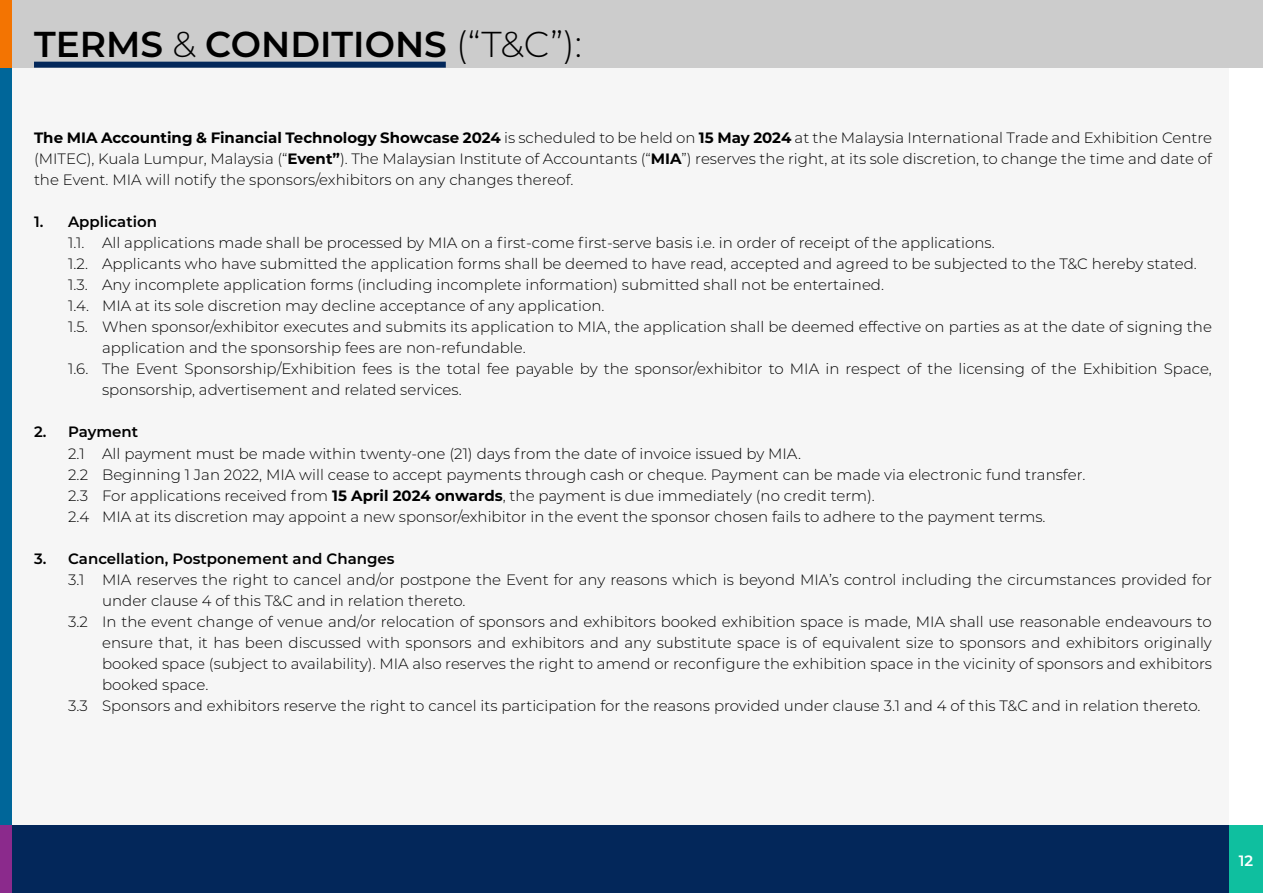
<style>
.page{position:relative;width:1263px;height:893px;background:#fff}
.page>*{position:absolute;margin:0;border:0;box-sizing:border-box;transform-origin:0 0}
.t1{font:600 36px "Montserrat";color:#000}
.t2{font:300 15px/21px "Montserrat";color:#000;text-align:justify}
.t3{font:600 15px "Montserrat";color:#000}
.t4{font:600 15px "Montserrat";color:#fff}
.s1{font-weight:300}
.s2{font-weight:700}
</style>
<div class="page">
<div style="left:12px;top:0;width:1251px;height:893px;background:#f6f6f6"></div>
<div style="left:1229px;top:0;width:34px;height:893px;background:#fff"></div>
<div style="left:0;top:825px;width:1263px;height:68px;background:#03275a"></div>
<div style="left:1229px;top:825px;width:34px;height:68px;background:#0fbf9f"></div>
<div style="left:0;top:0;width:12px;height:893px;background:#069"></div>
<div style="left:12px;top:0;width:1251px;height:68px;background:#ccc"></div>
<div style="left:0;top:0;width:12px;height:68px;background:#f37402"></div>
<div style="left:0;top:825px;width:12px;height:68px;background:#8b2a8c"></div>
<div style="left:34px;top:62px;width:412px;height:6px;background:#03275a"></div>
<h1 class="t1" style="left:34px;top:19px;width:549px">TERMS <span class="s1">&amp;</span> CONDITIONS <span class="s1">(“T&amp;C”):</span></h1>
<p class="t2" style="left:34px;top:127px;width:1179px"><span class="s2">The MIA Accounting &amp; Financial Technology Showcase 2024</span> is scheduled to be held on <span class="s2">15 May 2024</span> at the Malaysia International Trade and Exhibition Centre (MITEC), Kuala Lumpur, Malaysia (“<span class="s2">Event”</span>). The Malaysian Institute of Accountants (“<span class="s2">MIA</span>”) reserves the right, at its sole discretion, to change the time and date of the Event. MIA will notify the sponsors/exhibitors on any changes thereof.</p>
<p class="t3" style="left:34px;top:211px;width:124px">1. Application</p>
<p class="t2" style="left:68px;top:232px;width:928px">1.1. All applications made shall be processed by MIA on a first-come first-serve basis i.e. in order of receipt of the applications.</p>
<p class="t2" style="left:68px;top:253px;width:1130px">1.2. Applicants who have submitted the application forms shall be deemed to have read, accepted and agreed to be subjected to the T&amp;C hereby stated.</p>
<p class="t2" style="left:68px;top:274px;width:817px">1.3. Any incomplete application forms (including incomplete information) submitted shall not be entertained.</p>
<p class="t2" style="left:68px;top:295px;width:538px">1.4. MIA at its sole discretion may decline acceptance of any application.</p>
<p class="t2" style="left:68px;top:316px;width:1145px">1.5. When sponsor/exhibitor executes and submits its application to MIA, the application shall be deemed effective on parties as at the date of signing the</p>
<p class="t2" style="left:102px;top:337px;width:425px">application and the sponsorship fees are non-refundable.</p>
<p class="t2" style="left:68px;top:358px;width:1145px">1.6. The Event Sponsorship/Exhibition fees is the total fee payable by the sponsor/exhibitor to MIA in respect of the licensing of the Exhibition Space,</p>
<p class="t2" style="left:102px;top:379px;width:361px">sponsorship, advertisement and related services.</p>
<p class="t3" style="left:34px;top:421px;width:106px">2. Payment</p>
<p class="t2" style="left:68px;top:442px;width:1019px;text-align:left">2.1 All payment must be made within twenty-one (21) days from the date of invoice issued by MIA.<br>2.2 Beginning 1 Jan 2022, MIA will cease to accept payments through cash or cheque. Payment can be made via electronic fund transfer.<br>2.3 For applications received from <span class="s2">15 April 2024 onwards</span>, the payment is due immediately (no credit term).<br>2.4 MIA at its discretion may appoint a new sponsor/exhibitor in the event the sponsor chosen fails to adhere to the payment terms.</p>
<p class="t3" style="left:34px;top:547px;width:362px">3. Cancellation, Postponement and Changes</p>
<p class="t2" style="left:68px;top:568px;width:1145px">3.1 MIA reserves the right to cancel and/or postpone the Event for any reasons which is beyond MIA’s control including the circumstances provided for</p>
<p class="t2" style="left:102px;top:589px;width:365px">under clause 4 of this T&amp;C and in relation thereto.</p>
<p class="t2" style="left:68px;top:610px;width:1145px">3.2 In the event change of venue and/or relocation of sponsors and exhibitors booked exhibition space is made, MIA shall use reasonable endeavours to</p>
<p class="t2" style="left:102px;top:631px;width:1111px">ensure that, it has been discussed with sponsors and exhibitors and any substitute space is of equivalent size to sponsors and exhibitors originally</p>
<p class="t2" style="left:102px;top:652px;width:1111px">booked space (subject to availability). MIA also reserves the right to amend or reconfigure the exhibition space in the vicinity of sponsors and exhibitors</p>
<p class="t2" style="left:102px;top:673px;width:108px">booked space.</p>
<p class="t2" style="left:68px;top:694px;width:1134px">3.3 Sponsors and exhibitors reserve the right to cancel its participation for the reasons provided under clause 3.1 and 4 of this T&amp;C and in relation thereto.</p>
<p class="t4" style="left:1239px;top:850px;width:16px">12</p>
</div>
